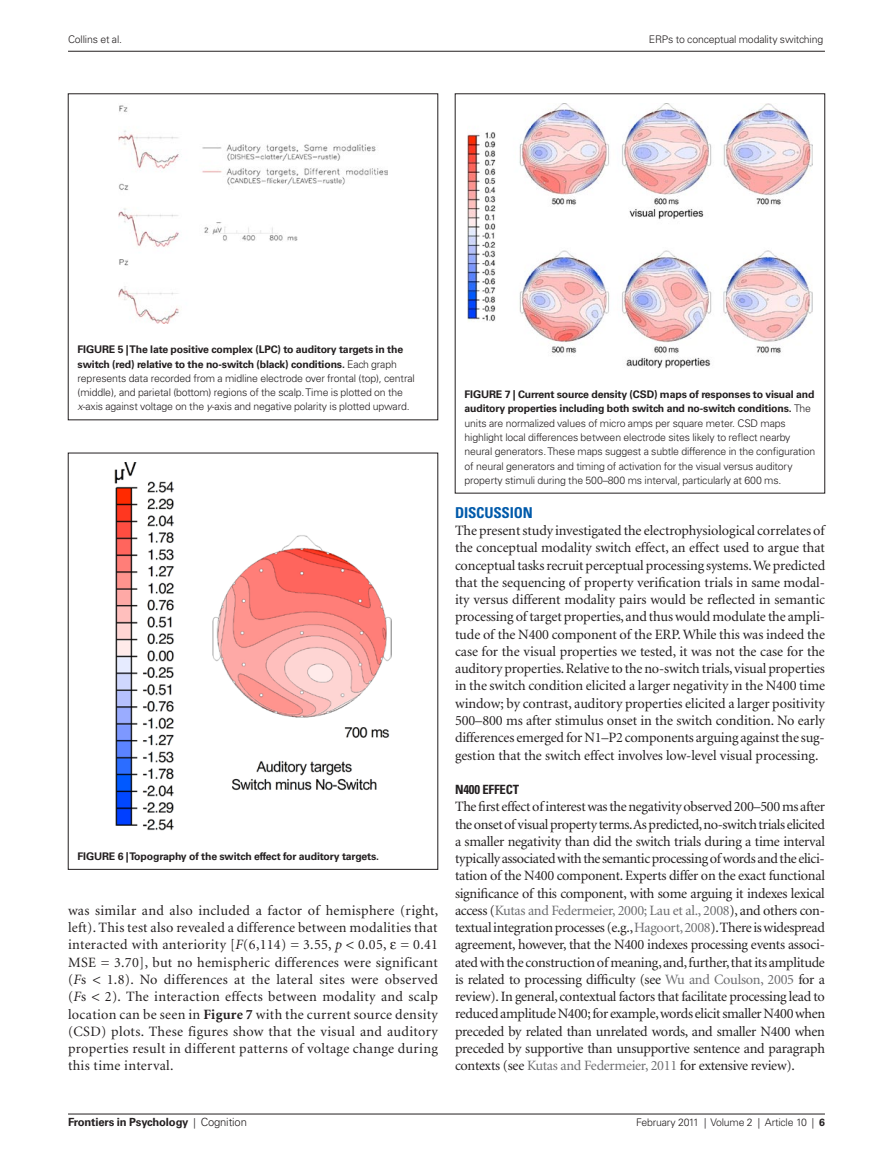
<style>
.page{position:relative;width:893px;height:1170px;background:#fff}
.page>*{position:absolute;margin:0;border:0;box-sizing:border-box;transform-origin:0 0}
.t1{font:700 condensed 15px "Univers";letter-spacing:-.01em;color:#015aaa}
.t2{font:14.25px/17.2px "Minion";letter-spacing:.015em;color:#231f20;text-align:justify}
.t3{font:700 condensed 12.75px "Univers";letter-spacing:-.01em;color:#231f20}
.t4{font:700 11.25px "Univers";letter-spacing:-.015em;color:#231f20}
.t5{font:300 10.5px/14.2px "Univers";letter-spacing:-.015em;color:#231f20}
.t6{font:700 10.5px "Univers";letter-spacing:-.015em;color:#231f20}
.s1{font-weight:700}
.s2{font-style:italic}
.s3{color:#6c6d70}
.s4{font-weight:300;font-size:10.5px}
.s5{font-weight:300}
</style>
<div class="page">
<hr style="left:68px;top:1113px;width:757px;height:1px;background:#231f20">
<hr style="left:68px;top:51px;width:757px;height:1px;background:#231f20">
<img style="left:115px;top:462px;width:276px;height:368px">
<img style="left:119px;top:105px;width:268px;height:218px">
<img style="left:467px;top:103px;width:346px;height:265px">
<p class="t5" style="left:68px;top:32px;width:56px">Collins et al.</p>
<p class="t5" style="left:649px;top:32px;width:176px">ERPs to conceptual modality switching</p>
<p class="t5" style="left:78px;top:342px;width:339px"><span class="s1">Figure 5 | The late positive complex (LPC) to auditory targets in the switch (red) relative to the no-switch (black) conditions.</span> Each graph represents data recorded from a midline electrode over frontal (top), central (middle), and parietal (bottom) regions of the scalp. Time is plotted on the <span class="s2">x</span>-axis against voltage on the <span class="s2">y</span>-axis and negative polarity is plotted upward.</p>
<p class="t6" style="left:78px;top:849px;width:303px">Figure 6 | Topography of the switch effect for auditory targets.</p>
<p class="t2" style="left:68px;top:902px;width:372px">was similar and also included a factor of hemisphere (right, left). This test also revealed a difference between modalities that interacted with anteriority [<span class="s2">F</span>(6,114) = 3.55, <span class="s2">p</span> 0.05, = 0.41<br>MSE = 3.70], but no hemispheric differences were significant (<span class="s2">F</span>s</p>
<p class="t2" style="left:107px;top:971px;width:333px">1.8). No differences at the lateral sites were observed</p>
<p class="t2" style="left:68px;top:988px;width:371px;text-indent:37px">2). The interaction effects between modality and scalp location can be seen in <span class="s1">Figure 7</span> with the current source density (CSD) plots. These figures show that the visual and auditory properties result in different patterns of voltage change during this time interval.</p>
<p class="t2" style="left:68px;top:988px;width:20px">(<span class="s2">F</span>s</p>
<p class="t5" style="left:465px;top:387px;width:352px"><span class="s1">Figure 7 | Current source density (CSD) maps of responses to visual and auditory properties including both switch and no-switch conditions.</span> The units are normalized values of micro amps per square meter. CSD maps highlight local differences between electrode sites likely to reflect nearby neural generators. These maps suggest a subtle difference in the configuration of neural generators and timing of activation for the visual versus auditory property stimuli during the 500–800 ms interval, particularly at 600 ms.</p>
<p class="t1" style="left:455px;top:503px;width:79px">DISCUSSION</p>
<p class="t2" style="left:455px;top:522px;width:372px">The present study investigated the electrophysiological correlates of the conceptual modality switch effect, an effect used to argue that conceptual tasks recruit perceptual processing systems. We predicted that the sequencing of property verification trials in same modal&shy;ity versus different modality pairs would be reflected in semantic processing of target properties, and thus would modulate the ampli&shy;tude of the N400 component of the ERP. While this was indeed the case for the visual properties we tested, it was not the case for the auditory properties. Relative to the no-switch trials, visual properties in the switch condition elicited a larger negativity in the N400 time window; by contrast, auditory properties elicited a larger positivity 500–800 ms after stimulus onset in the switch condition. No early differences emerged for N1–P2 components arguing against the sug&shy;gestion that the switch effect involves low-level visual processing.</p>
<p class="t3" style="left:455px;top:781px;width:66px">N400 EFFECT</p>
<p class="t2" style="left:455px;top:798px;width:372px">The first effect of interest was the negativity observed 200–500 ms after the onset of visual property terms. As predicted, no-switch trials elicited a smaller negativity than did the switch trials during a time interval typically associated with the semantic processing of words and the elici&shy;tation of the N400 component. Experts differ on the exact functional significance of this component, with some arguing it indexes lexical access (<span class="s3">Kutas and Federmeier, 2000; Lau et al., 2008</span>), and others con&shy;textual integration processes (e.g., <span class="s3">Hagoort, 2008</span>). There is widespread agreement, however, that the N400 indexes processing events associ&shy;ated with the construction of meaning, and, further, that its amplitude is related to processing difficulty (see <span class="s3">Wu and Coulson, 2005</span> for a review). In general, contextual factors that facilitate processing lead to reduced amplitude N400; for example, words elicit smaller N400 when preceded by related than unrelated words, and smaller N400 when preceded by supportive than unsupportive sentence and paragraph contexts (see <span class="s3">Kutas and Federmeier, 2011</span> for extensive review).</p>
<p class="t4" style="left:68px;top:1115px;width:180px">Frontiers in Psychology <span class="s4">|</span> <span class="s5">Cognition</span></p>
<p class="t5" style="left:636px;top:1115px;width:190px">February 2011 | Volume 2 | Article 10 | <span class="s1">6</span></p>
</div>
